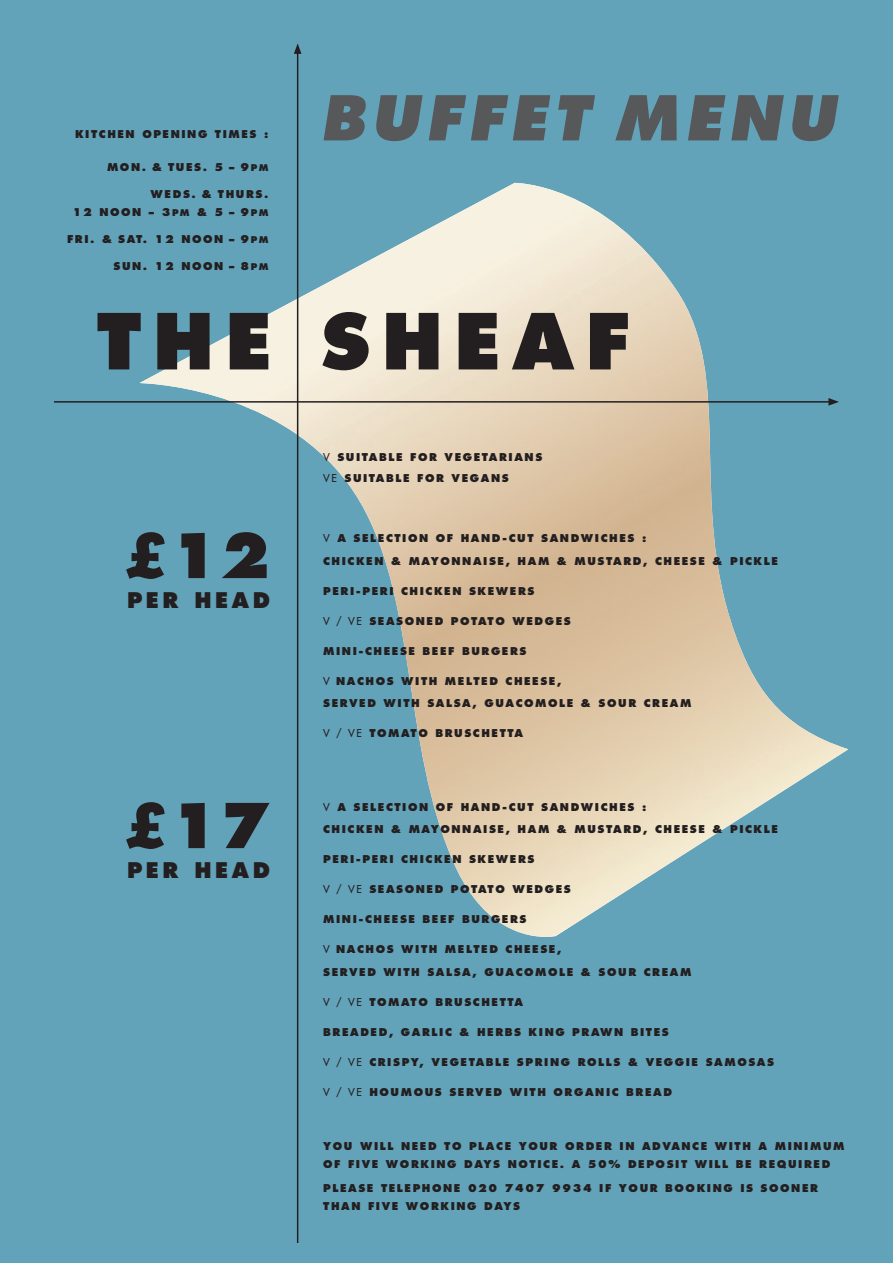
<style>
.page{position:relative;width:893px;height:1263px;background:#63a3b9}
.page>*{position:absolute;margin:0;border:0;box-sizing:border-box;transform-origin:0 0}
.t1{font:800 75px "Futura";letter-spacing:.15em;color:#231f20}
.t2{font:italic 800 60px "Futura";letter-spacing:.1em;color:#57585a}
.t3{font:800 60px "Futura";color:#231f20}
.t4{font:800 21px "Futura";letter-spacing:.17em;color:#231f20}
.t5{font:800 10.5px "Futura";letter-spacing:.15em;color:#231f20}
.s1{font-size:9px}
.s2{font-weight:400}
</style>
<div class="page">
<img style="left:139px;top:183px;width:709px;height:754px">
<hr style="left:297px;top:52px;width:1px;height:1191px;background:#231f20">
<svg style="left:294px;top:43px;width:7px;height:11px"></svg>
<hr style="left:54px;top:401px;width:777px;height:2px;background:#231f20">
<svg style="left:828px;top:398px;width:11px;height:8px"></svg>
<p class="t5" style="left:75px;top:127px;width:195px">KITCHEN OPENING TIMES :</p>
<p class="t5" style="left:107px;top:160px;width:163px">MON. &amp; TUES. 5 – 9<span class="s1">PM</span></p>
<p class="t5" style="left:151px;top:187px;width:119px">WEDS. &amp; THURS.</p>
<p class="t5" style="left:73px;top:205px;width:197px">12 NOON – 3<span class="s1">PM</span> &amp; 5 – 9<span class="s1">PM</span></p>
<p class="t5" style="left:67px;top:232px;width:203px">FRI. &amp; SAT. 12 NOON – 9<span class="s1">PM</span></p>
<p class="t5" style="left:113px;top:259px;width:156px">SUN. 12 NOON – 8<span class="s1">PM</span></p>
<p class="t2" style="left:320px;top:80px;width:517px">BUFFET MENU</p>
<p class="t1" style="left:97px;top:294px;width:535px">THE SHEAF</p>
<p class="t3" style="left:120px;top:517px;width:151px">£12</p>
<p class="t4" style="left:127px;top:587px;width:144px">PER HEAD</p>
<p class="t3" style="left:120px;top:787px;width:151px">£17</p>
<p class="t4" style="left:127px;top:857px;width:144px">PER HEAD</p>
<p class="t5" style="left:323px;top:451px;width:221px"><span class="s2">V</span> SUITABLE FOR VEGETARIANS</p>
<p class="t5" style="left:323px;top:472px;width:187px"><span class="s2">VE</span> SUITABLE FOR VEGANS</p>
<p class="t5" style="left:323px;top:532px;width:325px"><span class="s2">V</span> A SELECTION OF HAND-CUT SANDWICHES :</p>
<p class="t5" style="left:323px;top:554px;width:456px">CHICKEN &amp; MAYONNAISE, HAM &amp; MUSTARD, CHEESE &amp; PICKLE</p>
<p class="t5" style="left:323px;top:584px;width:213px">PERI-PERI CHICKEN SKEWERS</p>
<p class="t5" style="left:323px;top:614px;width:249px"><span class="s2">V / VE</span> SEASONED POTATO WEDGES</p>
<p class="t5" style="left:323px;top:644px;width:205px">MINI-CHEESE BEEF BURGERS</p>
<p class="t5" style="left:323px;top:674px;width:240px"><span class="s2">V</span> NACHOS WITH MELTED CHEESE,</p>
<p class="t5" style="left:323px;top:697px;width:370px">SERVED WITH SALSA, GUACOMOLE &amp; SOUR CREAM</p>
<p class="t5" style="left:323px;top:727px;width:201px"><span class="s2">V / VE</span> TOMATO BRUSCHETTA</p>
<p class="t5" style="left:323px;top:800px;width:325px"><span class="s2">V</span> A SELECTION OF HAND-CUT SANDWICHES :</p>
<p class="t5" style="left:323px;top:823px;width:456px">CHICKEN &amp; MAYONNAISE, HAM &amp; MUSTARD, CHEESE &amp; PICKLE</p>
<p class="t5" style="left:323px;top:853px;width:213px">PERI-PERI CHICKEN SKEWERS</p>
<p class="t5" style="left:323px;top:883px;width:249px"><span class="s2">V / VE</span> SEASONED POTATO WEDGES</p>
<p class="t5" style="left:323px;top:913px;width:205px">MINI-CHEESE BEEF BURGERS</p>
<p class="t5" style="left:323px;top:943px;width:240px"><span class="s2">V</span> NACHOS WITH MELTED CHEESE,</p>
<p class="t5" style="left:323px;top:965px;width:370px">SERVED WITH SALSA, GUACOMOLE &amp; SOUR CREAM</p>
<p class="t5" style="left:323px;top:995px;width:201px"><span class="s2">V / VE</span> TOMATO BRUSCHETTA</p>
<p class="t5" style="left:323px;top:1025px;width:347px">BREADED, GARLIC &amp; HERBS KING PRAWN BITES</p>
<p class="t5" style="left:323px;top:1055px;width:452px"><span class="s2">V / VE</span> CRISPY, VEGETABLE SPRING ROLLS &amp; VEGGIE SAMOSAS</p>
<p class="t5" style="left:323px;top:1085px;width:350px"><span class="s2">V / VE</span> HOUMOUS SERVED WITH ORGANIC BREAD</p>
<p class="t5" style="left:323px;top:1139px;width:523px">YOU WILL NEED TO PLACE YOUR ORDER IN ADVANCE WITH A MINIMUM</p>
<p class="t5" style="left:323px;top:1157px;width:509px">OF FIVE WORKING DAYS NOTICE. A 50% DEPOSIT WILL BE REQUIRED</p>
<p class="t5" style="left:323px;top:1181px;width:496px">PLEASE TELEPHONE 020 7407 9934 IF YOUR BOOKING IS SOONER</p>
<p class="t5" style="left:323px;top:1199px;width:199px">THAN FIVE WORKING DAYS</p>
</div>
